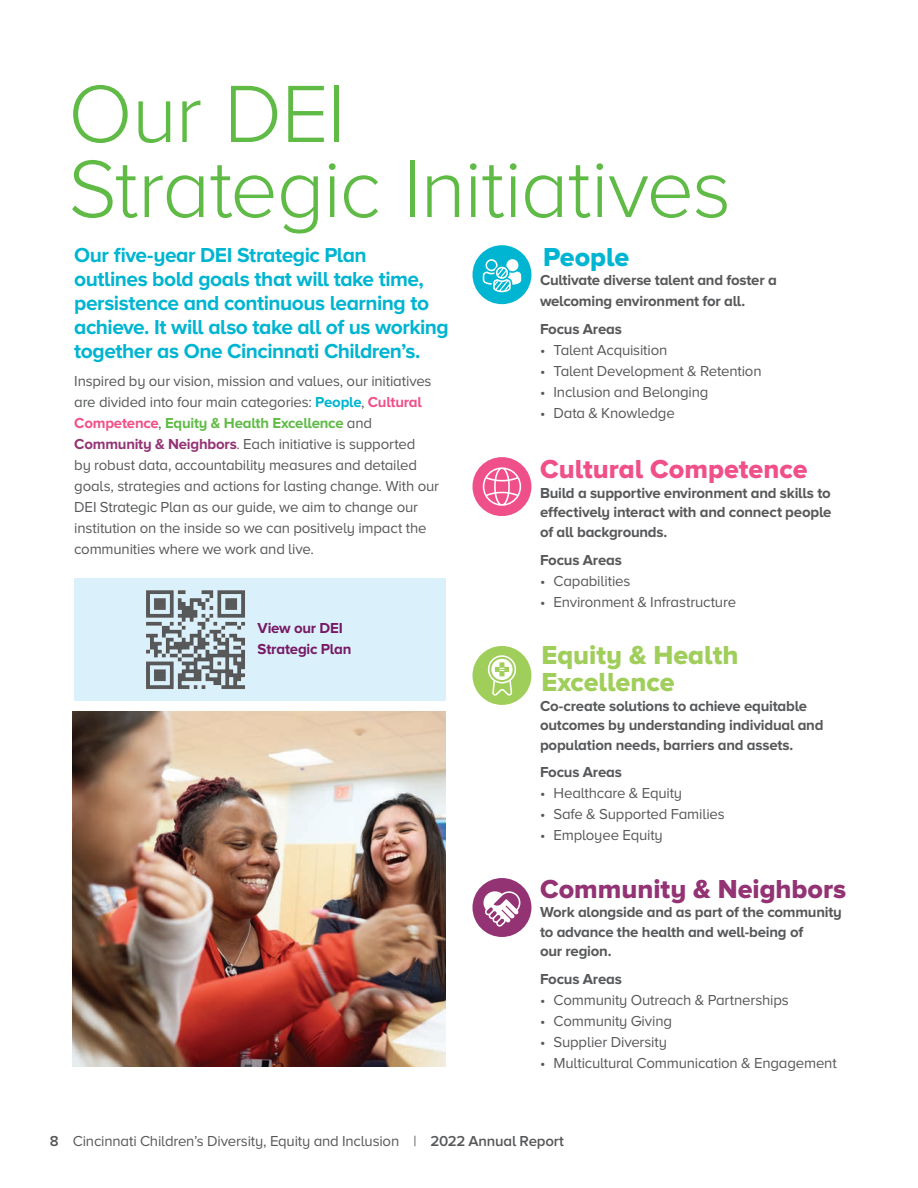
<style>
.page{position:relative;width:918px;height:1188px;background:#fff}
.page>*{position:absolute;margin:0;border:0;box-sizing:border-box;transform-origin:0 0}
.t1{font:300 84.15px/75px "Proxima Nova A";letter-spacing:-.015em;color:#60bb46}
.t2{font:27px/27px "Proxima Nova A Extrabld";color:#a0ce5a}
.t3{font:27px "Proxima Nova A Extrabld";color:#943374}
.t4{font:27px "Proxima Nova A Extrabld";color:#f05089}
.t5{font:27px "Proxima Nova A Extrabld";color:#00b5d1}
.t6{font:700 21px/24px "Proxima Nova A";letter-spacing:-.025em;color:#00b5d1}
.t7{font:15px/21px "Proxima Nova A";letter-spacing:-.015em;color:#57585a}
.t8{font:700 15px/19.5px "Proxima Nova A";letter-spacing:-.015em;color:#57585a}
.t9{font:700 15px/21px "Proxima Nova A";letter-spacing:-.015em;color:#771965}
.s1{font-weight:700;color:#00b5d1}
.s2{font-weight:700;color:#f05089}
.s3{font-weight:700;color:#60bb46}
.s4{font-weight:700;color:#943374}
.s5{font-family:"Proxima Nova"}
.s6{font-weight:600}
</style>
<div class="page">
<div style="left:74px;top:578px;width:372px;height:122px;background:#daf1fb"></div>
<img style="left:73px;top:712px;width:373px;height:354px">
<div style="left:473px;top:245px;width:58px;height:59px;background:#00b5d1;border-radius:50%"></div>
<svg style="left:483px;top:259px;width:38px;height:33px"></svg>
<div style="left:473px;top:646px;width:58px;height:59px;background:#a0ce5a;border-radius:50%"></div>
<svg style="left:488px;top:655px;width:28px;height:41px"></svg>
<div style="left:473px;top:457px;width:58px;height:59px;background:#f05089;border-radius:50%"></div>
<svg style="left:483px;top:467px;width:38px;height:39px"></svg>
<div style="left:473px;top:878px;width:58px;height:59px;background:#943374;border-radius:50%"></div>
<svg style="left:484px;top:891px;width:36px;height:36px"></svg>
<img style="left:146px;top:590px;width:99px;height:100px">
<h1 class="t1" style="left:68px;top:76px;width:664px">Our DEI<br>Strategic Initiatives</h1>
<h3 class="t6" style="left:74px;top:242px;width:376px">Our five-year DEI Strategic Plan<br>outlines bold goals that will take time, persistence and continuous learning to achieve. It will also take all of us working together as One Cincinnati Children’s.</h3>
<p class="t7" style="left:74px;top:370px;width:366px">Inspired by our vision, mission and values, our initiatives are divided into four main categories: <span class="s1">People</span>, <span class="s2">Cultural Competence</span>, <span class="s3">Equity &amp; Health Excellence</span> and <span class="s4">Community &amp; Neighbors</span>. Each initiative is supported<br>by robust data, accountability measures and detailed goals, strategies and actions for lasting change. With our DEI Strategic Plan as our guide, we aim to change our institution on the inside so we can positively impact the communities where we work and live.</p>
<h2 class="t5" style="left:543px;top:241px;width:88px">People</h2>
<p class="t8" style="left:540px;top:270px;width:238px;line-height:21px">Cultivate diverse talent and foster a welcoming environment for all.</p>
<p class="t8" style="left:540px;top:319px;width:83px">Focus Areas</p>
<p class="t7" style="left:540px;top:339px;width:129px"><span class="s5">•</span> Talent Acquisition</p>
<p class="t7" style="left:540px;top:360px;width:223px"><span class="s5">•</span> Talent Development &amp; Retention</p>
<p class="t7" style="left:540px;top:381px;width:170px"><span class="s5">•</span> Inclusion and Belonging</p>
<p class="t7" style="left:540px;top:402px;width:136px"><span class="s5">•</span> Data &amp; Knowledge</p>
<h2 class="t4" style="left:540px;top:454px;width:269px">Cultural Competence</h2>
<p class="t8" style="left:540px;top:483px;width:293px;text-align:justify">Build a supportive environment and skills to effectively interact with and connect people of all backgrounds.</p>
<p class="t8" style="left:540px;top:550px;width:83px">Focus Areas</p>
<p class="t7" style="left:540px;top:570px;width:92px"><span class="s5">•</span> Capabilities</p>
<p class="t7" style="left:540px;top:591px;width:198px"><span class="s5">•</span> Environment &amp; Infrastructure</p>
<p class="t9" style="left:258px;top:618px;width:95px">View our DEI<br>Strategic Plan</p>
<h2 class="t2" style="left:542px;top:641px;width:198px">Equity &amp; Health<br>Excellence</h2>
<p class="t8" style="left:540px;top:696px;width:285px">Co-create solutions to achieve equitable outcomes by understanding individual and population needs, barriers and assets.</p>
<p class="t8" style="left:540px;top:762px;width:83px">Focus Areas</p>
<p class="t7" style="left:540px;top:783px;width:144px"><span class="s5">•</span> Healthcare &amp; Equity</p>
<p class="t7" style="left:540px;top:804px;width:186px"><span class="s5">•</span> Safe &amp; Supported Families</p>
<p class="t7" style="left:540px;top:825px;width:124px"><span class="s5">•</span> Employee Equity</p>
<h2 class="t3" style="left:540px;top:873px;width:308px">Community &amp; Neighbors</h2>
<p class="t8" style="left:540px;top:902px;width:303px">Work alongside and as part of the community to advance the health and well-being of<br>our region.</p>
<p class="t8" style="left:540px;top:969px;width:83px">Focus Areas</p>
<p class="t7" style="left:540px;top:989px;width:250px"><span class="s5">•</span> Community Outreach &amp; Partnerships</p>
<p class="t7" style="left:540px;top:1010px;width:134px"><span class="s5">•</span> Community Giving</p>
<p class="t7" style="left:540px;top:1031px;width:128px"><span class="s5">•</span> Supplier Diversity</p>
<p class="t7" style="left:540px;top:1052px;width:298px"><span class="s5">•</span> Multicultural Communication &amp; Engagement</p>
<p class="t7" style="left:50px;top:1131px;width:516px"><span class="s6">8</span> Cincinnati Children’s Diversity, Equity and Inclusion | <span class="s6">2022 Annual Report</span></p>
</div>
